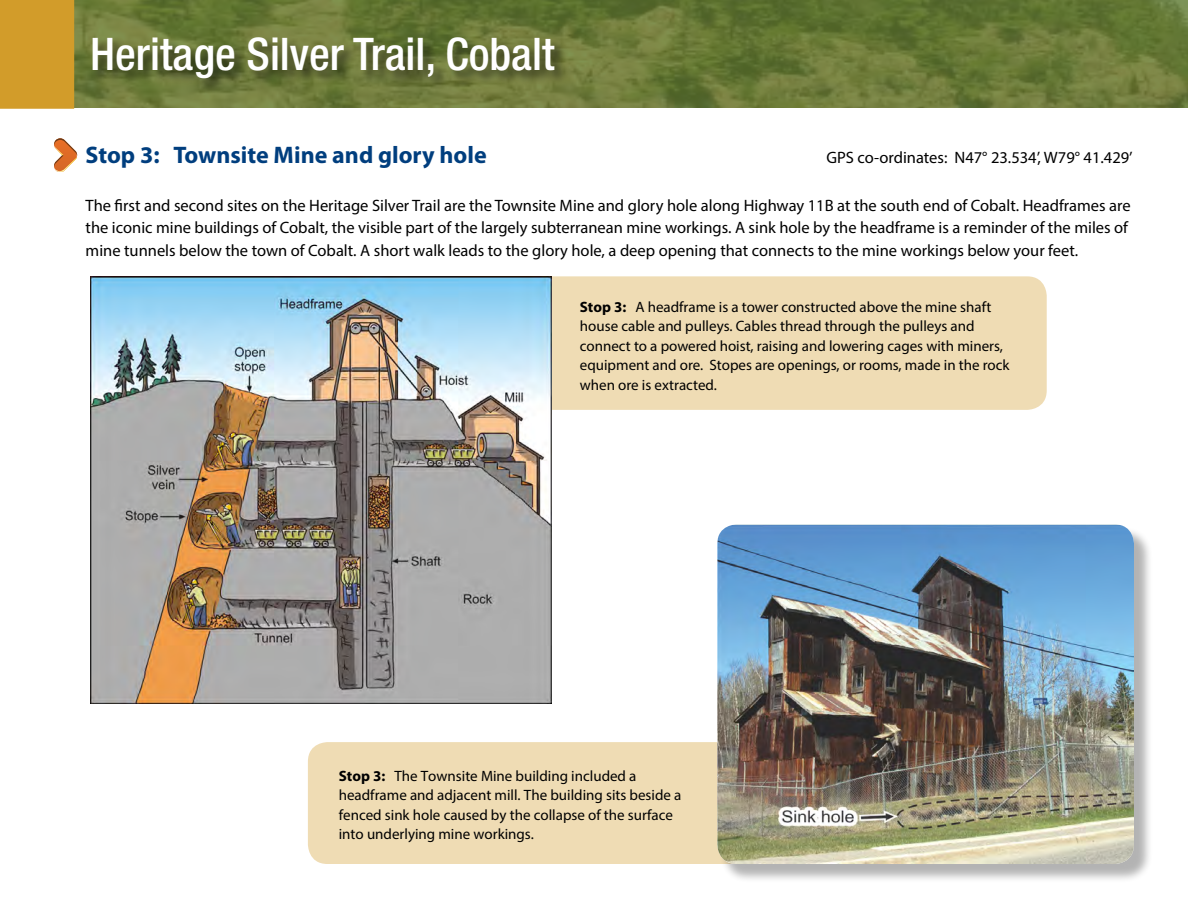
<style>
.page{position:relative;width:1188px;height:918px;background:#fff}
.page>*{position:absolute;margin:0;border:0;box-sizing:border-box;transform-origin:0 0}
.t1{font:500 condensed 45px "Helvetica Neue LT Std";color:#fff}
.t2{font:700 24px "Myriad Pro";color:#003e7e}
.t3{font:16.5px/22.5px "Myriad Pro";color:#000}
.t4{font:15px/19.5px "Myriad Pro";color:#000}
.s1{font-weight:700}
</style>
<div class="page">
<img style="left:74px;top:0;width:1114px;height:108px">
<div style="left:0;top:0;width:74px;height:109px;background:#d29c2a"></div>
<div style="left:91px;top:36px;width:478px;height:58px;background:#000;opacity:.6"></div>
<div style="left:337px;top:276px;width:710px;height:134px;background:#efdcb4;border-radius:20px"></div>
<div style="left:308px;top:742px;width:579px;height:122px;background:#efdcb4;border-radius:20px"></div>
<div style="left:719px;top:526px;width:434px;height:357px;background:#000;opacity:.3"></div>
<img style="left:717px;top:524px;width:417px;height:340px">
<svg style="left:54px;top:138px;width:23px;height:34px"></svg>
<img style="left:90px;top:276px;width:462px;height:427px">
<h1 class="t1" style="left:90px;top:27px;width:466px">Heritage Silver Trail, Cobalt</h1>
<h3 class="t2" style="left:86px;top:139px;width:403px">Stop 3: Townsite Mine and glory hole</h3>
<p class="t3" style="left:826px;top:146px;width:308px">GPS co-ordinates: N47° 23.534’, W79° 41.429’</p>
<p class="t3" style="left:86px;top:194px;width:1047px">The first and second sites on the Heritage Silver Trail are the Townsite Mine and glory hole along Highway 11B at the south end of Cobalt. Headframes are the iconic mine buildings of Cobalt, the visible part of the largely subterranean mine workings. A sink hole by the headframe is a reminder of the miles of mine tunnels below the town of Cobalt. A short walk leads to the glory hole, a deep opening that connects to the mine workings below your feet.</p>
<p class="t4" style="left:580px;top:297px;width:431px"><span class="s1">Stop 3:</span> A headframe is a tower constructed above the mine shaft house cable and pulleys. Cables thread through the pulleys and connect to a powered hoist, raising and lowering cages with miners, equipment and ore. Stopes are openings, or rooms, made in the rock when ore is extracted.</p>
<p class="t4" style="left:339px;top:766px;width:344px"><span class="s1">Stop 3:</span> The Townsite Mine building included a headframe and adjacent mill. The building sits beside a fenced sink hole caused by the collapse of the surface into underlying mine workings.</p>
</div>
